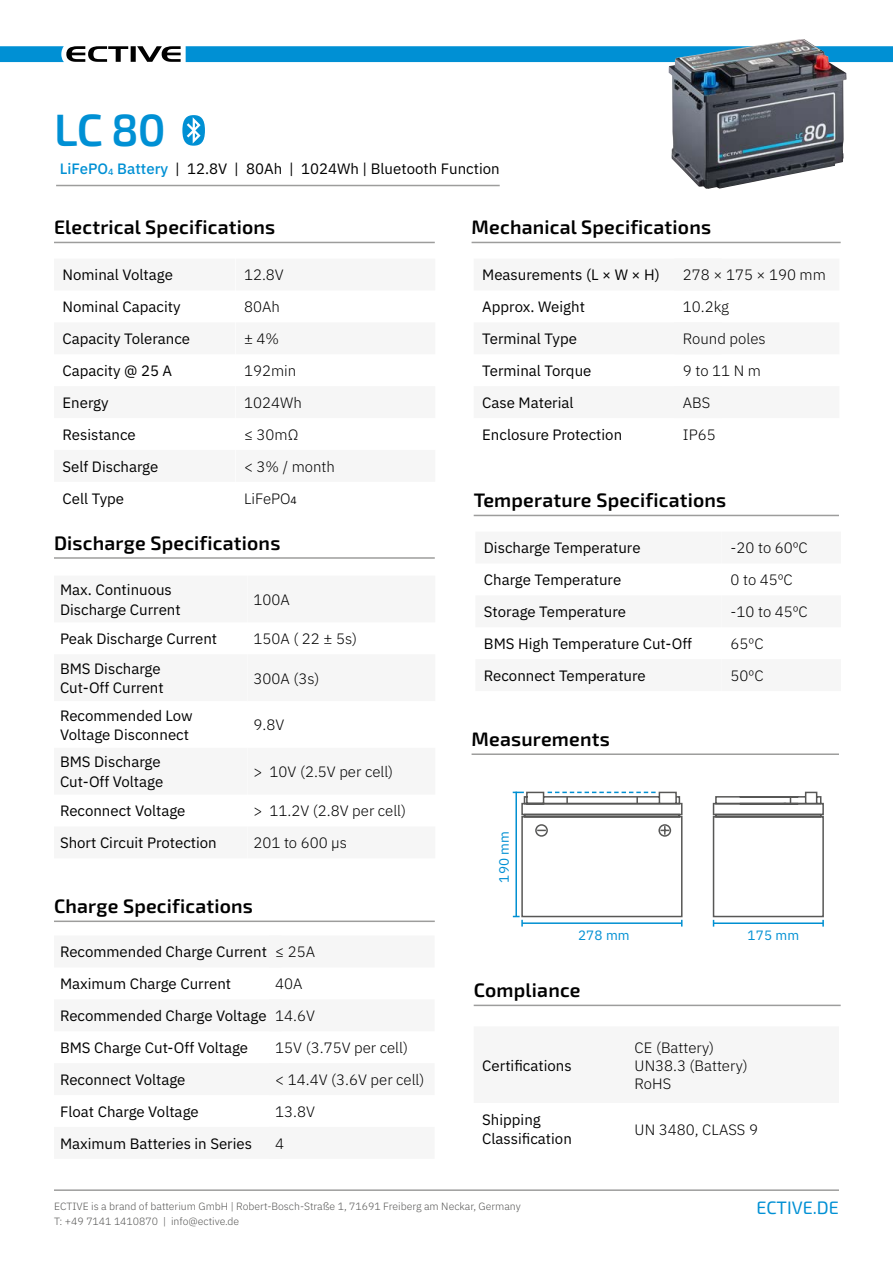
<style>
.page{position:relative;width:893px;height:1263px;background:#fff}
.page>*{position:absolute;margin:0;border:0;box-sizing:border-box;transform-origin:0 0}
.t1{font:600 45.3px "Exo 2";color:#0090d4}
.t2{font:600 19.5px "Exo 2";letter-spacing:.01em;color:#000}
.t3{font:18px "Exo 2";color:#0090d4}
.t4{font:15px/32px "IBM Plex Sans";color:#000}
.t5{font:300 15px/32px "IBM Plex Sans";color:#000}
.t6{font:13.5px "IBM Plex Sans";letter-spacing:.01em;color:#0090d4}
.t7{font:300 10.5px/15px "IBM Plex Sans";color:#575756}
.s1{font-weight:500;color:#0090d4}
.s2{font-weight:400;font-size:10.5px}
</style>
<div class="page">
<hr style="left:54px;top:242px;width:381px;height:1px;background:#9d9d9c">
<hr style="left:472px;top:242px;width:369px;height:1px;background:#9d9d9c">
<hr style="left:474px;top:515px;width:365px;height:1px;background:#9d9d9c">
<hr style="left:54px;top:920px;width:381px;height:2px;background:#9d9d9c">
<hr style="left:54px;top:557px;width:381px;height:2px;background:#9d9d9c">
<hr style="left:472px;top:753px;width:367px;height:2px;background:#9d9d9c">
<hr style="left:474px;top:1005px;width:367px;height:1px;background:#9d9d9c">
<svg style="left:0;top:46px;width:181px;height:16px"></svg>
<div style="left:186px;top:46px;width:707px;height:16px;background:#0090d4"></div>
<hr style="left:54px;top:1189px;width:785px;height:2px;background:#9d9d9c">
<svg style="left:182px;top:115px;width:23px;height:31px"></svg>
<hr style="left:56px;top:185px;width:444px;height:1px;background:#9d9d9c">
<img style="left:668px;top:39px;width:178px;height:150px">
<svg style="left:513px;top:791px;width:170px;height:135px"></svg>
<svg style="left:712px;top:791px;width:112px;height:136px"></svg>
<h1 class="t1" style="left:54px;top:103px;width:113px">LC 80</h1>
<p class="t4" style="left:60px;top:151px;width:442px"><span class="s1">LiFePO</span><sub>4</sub> <span class="s1">Battery</span> | 12.8V | 80Ah | 1024Wh | Bluetooth Function</p>
<h2 class="t2" style="left:54px;top:216px;width:223px">Electrical Specifications</h2>
<h2 class="t2" style="left:472px;top:216px;width:241px">Mechanical Specifications</h2>
<p class="t4" style="left:63px;top:258px;width:129px">Nominal Voltage<br>Nominal Capacity<br>Capacity Tolerance<br>Capacity @ 25 A<br>Energy<br>Resistance<br>Self Discharge<br>Cell Type</p>
<p class="t4" style="left:482px;top:258px;width:179px">Measurements (L × W × H)<br>Approx. Weight<br>Terminal Type<br>Terminal Torque<br>Case Material<br>Enclosure Protection</p>
<p class="t4" style="left:484px;top:531px;width:210px">Discharge Temperature<br>Charge Temperature<br>Storage Temperature<br>BMS High Temperature Cut-Off<br>Reconnect Temperature</p>
<p class="t5" style="left:244px;top:258px;width:92px">12.8V<br>80Ah<br>± 4%<br>192min<br>1024Wh<br>≤ 30mΩ<br>&lt; 3% / month<br>LiFePO<span class="s2">4</span></p>
<p class="t5" style="left:683px;top:258px;width:144px">278 × 175 × 190 mm<br>10.2kg<br>Round poles<br>9 to 11 N m<br>ABS<br>IP65</p>
<p class="t5" style="left:730px;top:531px;width:79px">-20 to 60ºC<br>0 to 45ºC -10 to 45ºC<br>65ºC<br>50ºC</p>
<h2 class="t2" style="left:474px;top:489px;width:254px">Temperature Specifications</h2>
<h2 class="t2" style="left:54px;top:531px;width:228px">Discharge Specifications</h2>
<p class="t4" style="left:60px;top:579px;width:122px;line-height:19.5px">Max. Continuous<br>Discharge Current</p>
<p class="t4" style="left:60px;top:623px;width:159px;line-height:29.5px">Peak Discharge Current<br>BMS Discharge</p>
<p class="t4" style="left:60px;top:673px;width:134px;line-height:27.3px">Cut-Off Current<br>Recommended Low</p>
<p class="t4" style="left:60px;top:720px;width:131px;line-height:27.3px">Voltage Disconnect<br>BMS Discharge</p>
<p class="t4" style="left:60px;top:765px;width:127px;line-height:29.5px">Cut-Off Voltage<br>Reconnect Voltage</p>
<p class="t4" style="left:60px;top:826px;width:158px">Short Circuit Protection</p>
<p class="t5" style="left:253px;top:582px;width:38px">100A</p>
<p class="t5" style="left:253px;top:622px;width:105px">150A ( 22 ± 5s)</p>
<p class="t5" style="left:253px;top:661px;width:68px">300A (3s)</p>
<p class="t5" style="left:253px;top:708px;width:32px">9.8V</p>
<p class="t5" style="left:253px;top:754px;width:141px">&gt; 10V (2.5V per cell)</p>
<p class="t5" style="left:253px;top:794px;width:154px">&gt; 11.2V (2.8V per cell)<br>201 to 600 μs</p>
<h2 class="t2" style="left:472px;top:728px;width:140px">Measurements</h2>
<p class="t6" style="left:494px;top:882px;width:53px;rotate:-90deg">190 mm</p>
<h2 class="t2" style="left:54px;top:895px;width:201px">Charge Specifications</h2>
<p class="t4" style="left:60px;top:935px;width:208px">Recommended Charge Current<br>Maximum Charge Current<br>Recommended Charge Voltage<br>BMS Charge Cut-Off Voltage<br>Reconnect Voltage<br>Float Charge Voltage<br>Maximum Batteries in Series</p>
<p class="t5" style="left:275px;top:935px;width:151px">≤ 25A<br>40A<br>14.6V<br>15V (3.75V per cell)<br>&lt; 14.4V (3.6V per cell)<br>13.8V<br>4</p>
<p class="t6" style="left:578px;top:925px;width:53px">278 mm</p>
<h2 class="t2" style="left:474px;top:979px;width:108px">Compliance</h2>
<p class="t6" style="left:748px;top:925px;width:53px">175 mm</p>
<p class="t4" style="left:482px;top:1048px;width:91px">Certifications</p>
<p class="t5" style="left:635px;top:1037px;width:115px;line-height:18px">CE (Battery)<br>UN38.3 (Battery)<br>RoHS</p>
<p class="t4" style="left:482px;top:1108px;width:91px;line-height:19.5px">Shipping<br>Classification</p>
<p class="t5" style="left:635px;top:1112px;width:125px">UN 3480, CLASS 9</p>
<p class="t7" style="left:54px;top:1198px;width:468px">ECTIVE is a brand of batterium GmbH | Robert-Bosch-Straße 1, 71691 Freiberg am Neckar, Germany<br>T: +49 7141 1410870 | info@ective.de</p>
<p class="t3" style="left:756px;top:1197px;width:84px">ECTIVE.DE</p>
</div>
